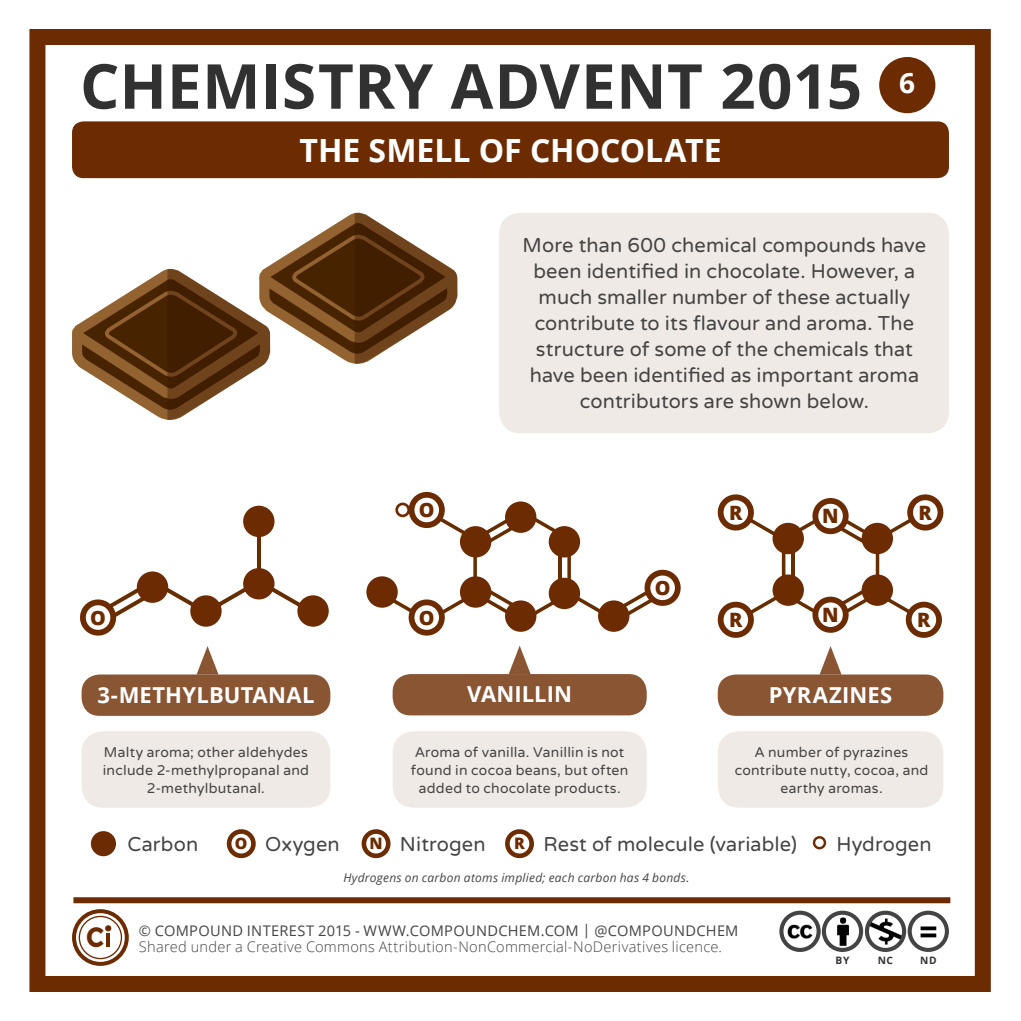
<style>
.page{position:relative;width:1021px;height:1021px;background:#fff}
.page>*{position:absolute;margin:0;border:0;box-sizing:border-box;transform-origin:0 0}
.t1{font:700 62px "Open Sans";letter-spacing:.005em;color:#323132}
.t2{font:700 32px "Open Sans";letter-spacing:-.005em;color:#fff}
.t3{font:700 28px "Montserrat";color:#6c2b00;scale:.9 1}
.t4{font:700 28px "Open Sans";color:#fff}
.t5{font:700 22px "Open Sans";letter-spacing:.01em;color:#fff}
.t6{font:20px/26px "Varela Round";letter-spacing:.005em;color:#444;text-align:center}
.t7{font:800 19.8px "Open Sans";color:#6c2b00}
.t8{font:800 15.8px "Open Sans";color:#6c2b00}
.t9{font:300 14.6px "Open Sans";letter-spacing:.02em;color:#444}
.t10{font:14.6px "Open Sans";letter-spacing:.02em;color:#444}
.t11{font:14px/18px "Varela Round";letter-spacing:.02em;color:#444;text-align:center}
.t12{font:italic 12px "Open Sans";letter-spacing:.025em;color:#444}
.t13{font:700 10.2px "Open Sans";color:#323132}
</style>
<div class="page">
<div style="left:29px;top:29px;width:961px;height:962px;border:16px solid #6c2b00"></div>
<div style="left:879px;top:57px;width:56px;height:56px;background:#6c2b00;border-radius:50%"></div>
<div style="left:72px;top:121px;width:876px;height:57px;background:#6c2b00;border-radius:11px"></div>
<img style="left:781px;top:912px;width:37px;height:37px;border-radius:19px">
<div style="left:779px;top:910px;width:41px;height:41px;border:4px solid #444;border-radius:50%"></div>
<img style="left:823px;top:912px;width:38px;height:37px;border-radius:19px">
<div style="left:821px;top:910px;width:42px;height:41px;border:4px solid #444;border-radius:50%"></div>
<img style="left:867px;top:912px;width:37px;height:37px;border-radius:19px">
<div style="left:864px;top:910px;width:42px;height:41px;border:4px solid #444;border-radius:50%"></div>
<img style="left:909px;top:912px;width:37px;height:37px;border-radius:19px">
<div style="left:907px;top:910px;width:41px;height:41px;border:4px solid #444;border-radius:50%"></div>
<svg style="left:76px;top:913px;width:49px;height:48px"></svg>
<div style="left:72px;top:909px;width:57px;height:56px;border:4px solid #6c2b00;border-radius:50%"></div>
<div style="left:79px;top:915px;width:43px;height:44px;border:1px solid #6c2b00;border-radius:50%"></div>
<svg style="left:106px;top:925px;width:5px;height:6px"></svg>
<hr style="left:106px;top:932px;width:4px;height:14px;background:#6c2b00">
<div style="left:73px;top:897px;width:877px;height:6px;background:#6c2b00"></div>
<div style="left:499px;top:213px;width:449px;height:220px;background:#f0eae6;border-radius:21px"></div>
<svg style="left:72px;top:212px;width:386px;height:208px"></svg>
<div style="left:297px;top:595px;width:32px;height:31px;background:#6c2b00;border-radius:50%"></div>
<div style="left:243px;top:505px;width:31px;height:32px;background:#6c2b00;border-radius:50%"></div>
<div style="left:82px;top:674px;width:248px;height:41px;background:#895533;border-radius:18px"></div>
<svg style="left:80px;top:520px;width:233px;height:154px"></svg>
<div style="left:392px;top:674px;width:254px;height:41px;background:#895533;border-radius:18px"></div>
<svg style="left:380px;top:491px;width:301px;height:183px"></svg>
<div style="left:366px;top:576px;width:32px;height:31px;background:#6c2b00;border-radius:50%"></div>
<div style="left:397px;top:504px;width:11px;height:12px;background:#fff;border-radius:50%"></div>
<div style="left:395px;top:502px;width:15px;height:15px;border:3px solid #6c2b00;border-radius:50%"></div>
<div style="left:717px;top:674px;width:226px;height:41px;background:#895533;border-radius:18px"></div>
<svg style="left:717px;top:494px;width:227px;height:180px"></svg>
<svg style="left:361px;top:829px;width:30px;height:30px"></svg>
<div style="left:91px;top:831px;width:25px;height:25px;background:#6c2b00;border-radius:50%"></div>
<svg style="left:226px;top:829px;width:30px;height:30px"></svg>
<svg style="left:814px;top:837px;width:11px;height:11px"></svg>
<div style="left:812px;top:836px;width:14px;height:13px;border:2px solid #6c2b00;border-radius:50%"></div>
<svg style="left:505px;top:829px;width:29px;height:30px"></svg>
<div style="left:82px;top:731px;width:248px;height:76px;background:#f0eae6;border-radius:21px"></div>
<div style="left:392px;top:731px;width:254px;height:76px;background:#f0eae6;border-radius:21px"></div>
<div style="left:717px;top:731px;width:226px;height:76px;background:#f0eae6;border-radius:21px"></div>
<p class="t1" style="left:80px;top:42px;width:783px">CHEMISTRY ADVENT 2015</p>
<p class="t2" style="left:299px;top:128px;width:424px">THE SMELL OF CHOCOLATE</p>
<p class="t4" style="left:899px;top:63px;width:17px">6</p>
<p class="t7" style="left:90px;top:602px;width:17px">O</p>
<p class="t7" style="left:419px;top:495px;width:17px">O</p>
<p class="t7" style="left:419px;top:602px;width:17px">O</p>
<p class="t6" style="left:522px;top:233px;width:405px">More than 600 chemical compounds have been identified in chocolate. However, a much smaller number of these actually contribute to its flavour and aroma. The structure of some of the chemicals that have been identified as important aroma contributors are shown below.</p>
<p class="t7" style="left:654px;top:572px;width:17px">O</p>
<p class="t7" style="left:729px;top:497px;width:15px">R</p>
<p class="t7" style="left:729px;top:604px;width:15px">R</p>
<p class="t7" style="left:822px;top:501px;width:18px">N</p>
<p class="t7" style="left:822px;top:599px;width:18px">N</p>
<p class="t7" style="left:918px;top:497px;width:15px">R</p>
<p class="t7" style="left:917px;top:604px;width:15px">R</p>
<p class="t5" style="left:97px;top:679px;width:219px">3-METHYLBUTANAL</p>
<p class="t5" style="left:467px;top:678px;width:106px">VANILLIN</p>
<p class="t5" style="left:768px;top:679px;width:125px">PYRAZINES</p>
<p class="t11" style="left:103px;top:744px;width:208px">Malty aroma; other aldehydes include 2-methylpropanal and<br>2-methylbutanal.</p>
<p class="t11" style="left:411px;top:744px;width:219px">Aroma of vanilla. Vanillin is not found in cocoa beans, but often added to chocolate products.</p>
<p class="t11" style="left:734px;top:744px;width:195px">A number of pyrazines contribute nutty, cocoa, and earthy aromas.</p>
<p class="t6" style="left:127px;top:831px;width:72px">Carbon</p>
<p class="t8" style="left:235px;top:831px;width:14px">O</p>
<p class="t6" style="left:265px;top:831px;width:76px">Oxygen</p>
<p class="t8" style="left:369px;top:831px;width:15px">N</p>
<p class="t6" style="left:400px;top:831px;width:87px">Nitrogen</p>
<p class="t8" style="left:514px;top:831px;width:12px">R</p>
<p class="t6" style="left:543px;top:831px;width:255px">Rest of molecule (variable)</p>
<p class="t6" style="left:836px;top:831px;width:96px">Hydrogen</p>
<p class="t12" style="left:343px;top:869px;width:347px">Hydrogens on carbon atoms implied; each carbon has 4 bonds.</p>
<p class="t3" style="left:86px;top:919px;width:21px">C</p>
<p class="t10" style="left:139px;top:920px;width:601px">© COMPOUND INTEREST 2015 - WWW.COMPOUNDCHEM.COM | @COMPOUNDCHEM</p>
<p class="t9" style="left:139px;top:936px;width:584px">Shared under a Creative Commons Attribution-NonCommercial-NoDerivatives licence.</p>
<p class="t13" style="left:835px;top:952px;width:15px">BY</p>
<p class="t13" style="left:877px;top:952px;width:17px">NC</p>
<p class="t13" style="left:920px;top:952px;width:18px">ND</p>
</div>
